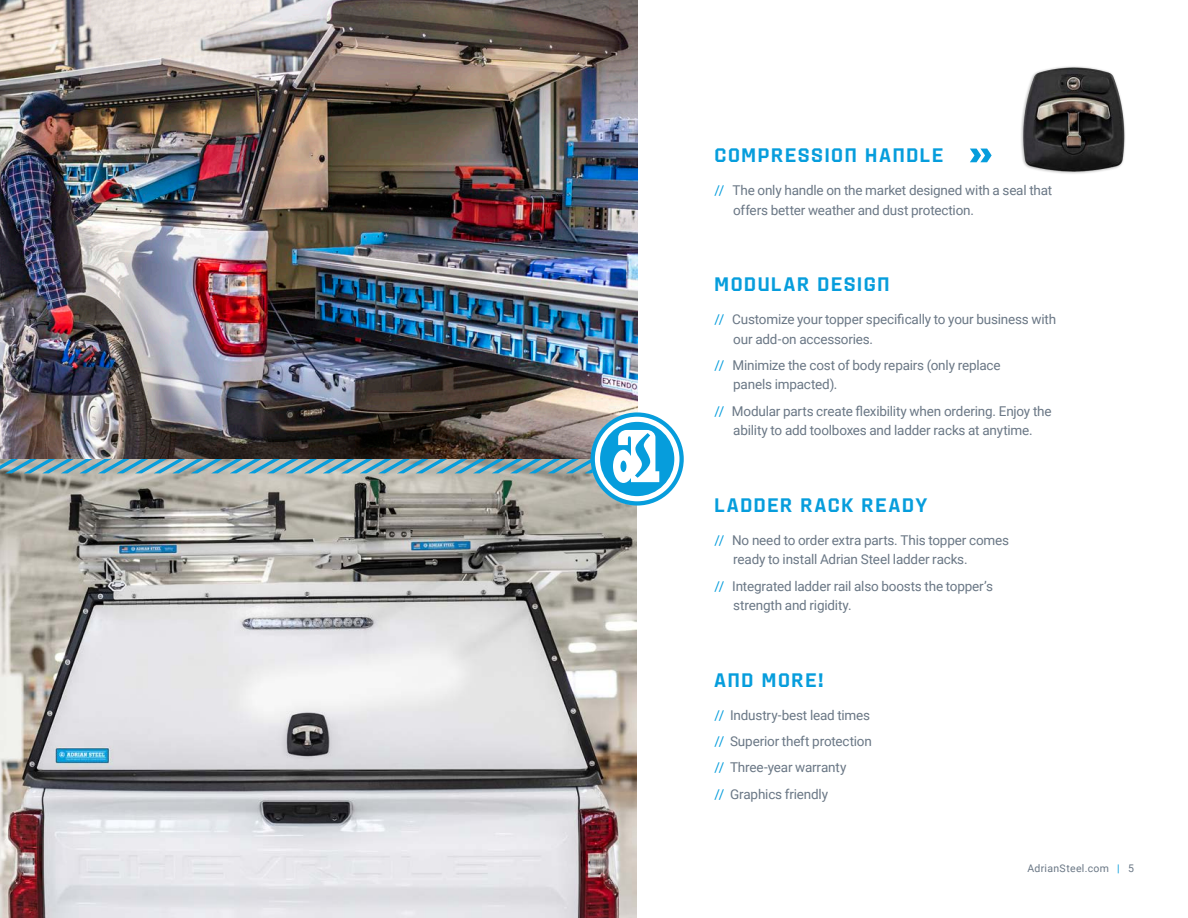
<style>
.page{position:relative;width:1188px;height:918px;background:#fff}
.page>*{position:absolute;margin:0;border:0;box-sizing:border-box;transform-origin:0 0}
.t1{font:300 19.5px "CWM";letter-spacing:.085em;color:#069ddc}
.t2{font:13.5px/19.5px "Roboto";letter-spacing:-.015em;color:#6a7785}
.t3{font:10.5px "Roboto";letter-spacing:.03em;color:#6a7785}
.s1{color:#069ddc}
</style>
<div class="page">
<img style="left:0;top:0;width:637px;height:918px">
<img style="left:1021px;top:66px;width:104px;height:108px">
<img style="left:0;top:412px;width:684px;height:94px">
<svg style="left:970px;top:149px;width:22px;height:13px"></svg>
<p class="t1" style="left:714px;top:144px;width:230px">COMPRESSION HANDLE</p>
<p class="t2" style="left:733px;top:180px;width:320px;text-indent:-19px"><span class="s1">//</span> The only handle on the market designed with a seal that offers better weather and dust protection.</p>
<p class="t1" style="left:714px;top:273px;width:176px">MODULAR DESIGN</p>
<p class="t2" style="left:733px;top:309px;width:324px;text-indent:-19px"><span class="s1">//</span> Customize your topper specifically to your business with our add-on accessories.</p>
<p class="t2" style="left:733px;top:355px;width:269px;text-indent:-19px"><span class="s1">//</span> Minimize the cost of body repairs (only replace panels impacted).</p>
<p class="t2" style="left:714px;top:401px;width:339px;text-align:center"><span class="s1">//</span> Modular parts create flexibility when ordering. Enjoy the ability to add toolboxes and ladder racks at anytime.</p>
<p class="t1" style="left:714px;top:494px;width:214px">LADDER RACK READY</p>
<p class="t2" style="left:733px;top:530px;width:277px;text-indent:-19px"><span class="s1">//</span> No need to order extra parts. This topper comes ready to install Adrian Steel ladder racks.</p>
<p class="t2" style="left:733px;top:576px;width:261px;text-indent:-19px"><span class="s1">//</span> Integrated ladder rail also boosts the topper’s strength and rigidity.</p>
<p class="t1" style="left:714px;top:669px;width:111px">AND MORE!</p>
<p class="t2" style="left:714px;top:705px;width:157px"><span class="s1">//</span> Industry-best lead times</p>
<p class="t2" style="left:714px;top:731px;width:159px"><span class="s1">//</span> Superior theft protection</p>
<p class="t2" style="left:714px;top:757px;width:134px"><span class="s1">//</span> Three-year warranty</p>
<p class="t2" style="left:714px;top:783px;width:115px"><span class="s1">//</span> Graphics friendly</p>
<p class="t3" style="left:1027px;top:861px;width:108px">AdrianSteel.com <span class="s1">|</span> 5</p>
</div>
